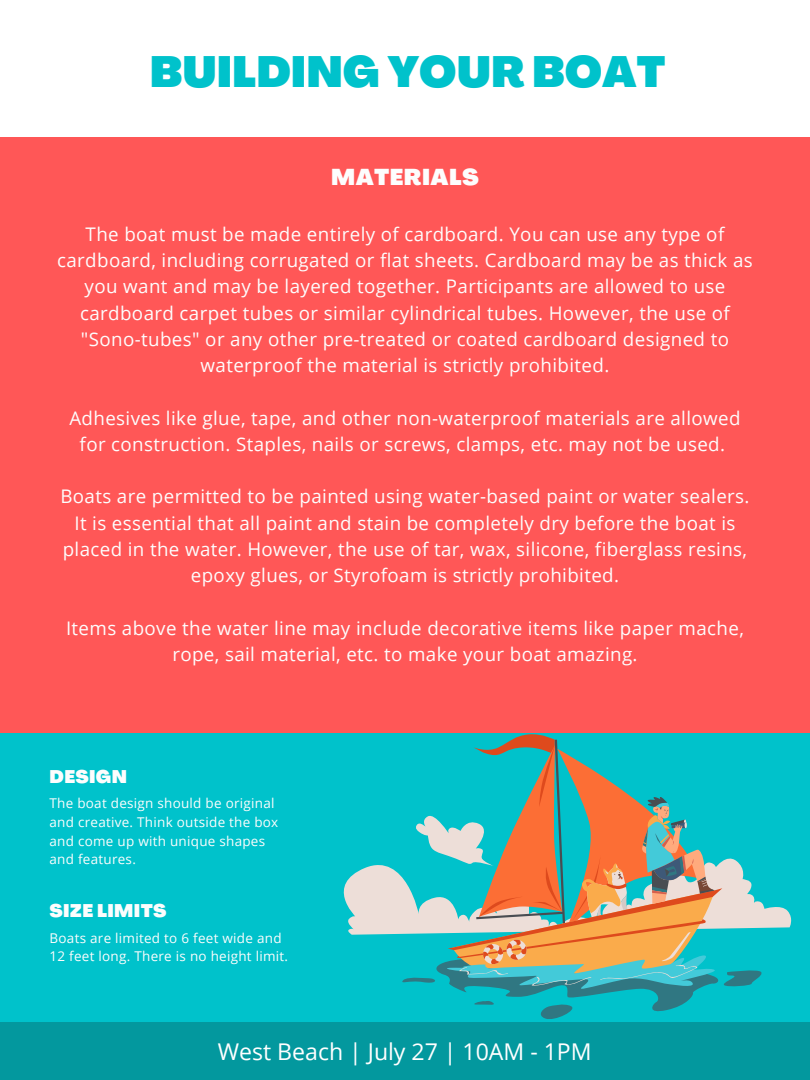
<style>
.page{position:relative;width:810px;height:1080px;background:#fff}
.page>*{position:absolute;margin:0;border:0;box-sizing:border-box;transform-origin:0 0}
.t1{font:900 43px "Agrandir";color:#00c2cb}
.t2{font:23.06px "Open Sans";color:#fff}
.t3{font:900 22.5px "Agrandir";letter-spacing:.02em;color:#fdfdfd}
.t4{font:18.75px/26.2px "Open Sans";letter-spacing:.02em;color:#fdfdfd;text-align:center}
.t5{font:900 17.94px "Agrandir";letter-spacing:.02em;color:#fdfdfd}
.t6{font:13.5px/18.8px "Open Sans";letter-spacing:.02em;color:#fdfdfd}
.t7{font:13.44px/18.8px "Open Sans";letter-spacing:.02em;color:#fdfdfd}
</style>
<div class="page">
<div style="left:0;top:733px;width:810px;height:289px;background:#00c2cb"></div>
<div style="left:0;top:137px;width:810px;height:596px;background:#ff5757"></div>
<div style="left:0;top:1022px;width:810px;height:58px;background:#03989e"></div>
<svg style="left:343px;top:865px;width:449px;height:70px;fill:#edded8"></svg>
<svg style="left:399px;top:734px;width:365px;height:285px"></svg>
<h2 class="t1" style="left:150px;top:55px;width:518px">BUILDING YOUR BOAT</h2>
<h4 class="t3" style="left:331px;top:169px;width:149px">MATERIALS</h4>
<h5 class="t4" style="left:57px;top:221px;width:697px">The boat must be made entirely of cardboard. You can use any type of cardboard, including corrugated or flat sheets. Cardboard may be as thick as you want and may be layered together. Participants are allowed to use cardboard carpet tubes or similar cylindrical tubes. However, the use of "Sono-tubes" or any other pre-treated or coated cardboard designed to waterproof the material is strictly prohibited.</h5>
<h5 class="t4" style="left:69px;top:404px;width:673px">Adhesives like glue, tape, and other non-waterproof materials are allowed for construction. Staples, nails or screws, clamps, etc. may not be used.</h5>
<h5 class="t4" style="left:60px;top:483px;width:691px">Boats are permitted to be painted using water-based paint or water sealers.<br>It is essential that all paint and stain be completely dry before the boat is placed in the water. However, the use of tar, wax, silicone, fiberglass resins, epoxy glues, or Styrofoam is strictly prohibited.</h5>
<h5 class="t4" style="left:66px;top:614px;width:679px">Items above the water line may include decorative items like paper mache, rope, sail material, etc. to make your boat amazing.</h5>
<h4 class="t5" style="left:50px;top:769px;width:79px">DESIGN</h4>
<p class="t7" style="left:50px;top:793px;width:230px">The boat design should be original and creative. Think outside the box and come up with unique shapes and features.</p>
<p class="t5" style="left:50px;top:904px;width:119px">SIZE LIMITS</p>
<p class="t6" style="left:50px;top:928px;width:240px">Boats are limited to 6 feet wide and<br>12 feet long. There is no height limit.</p>
<h1 class="t2" style="left:218px;top:1035px;width:375px">West Beach | July 27 | 10AM - 1PM</h1>
</div>
